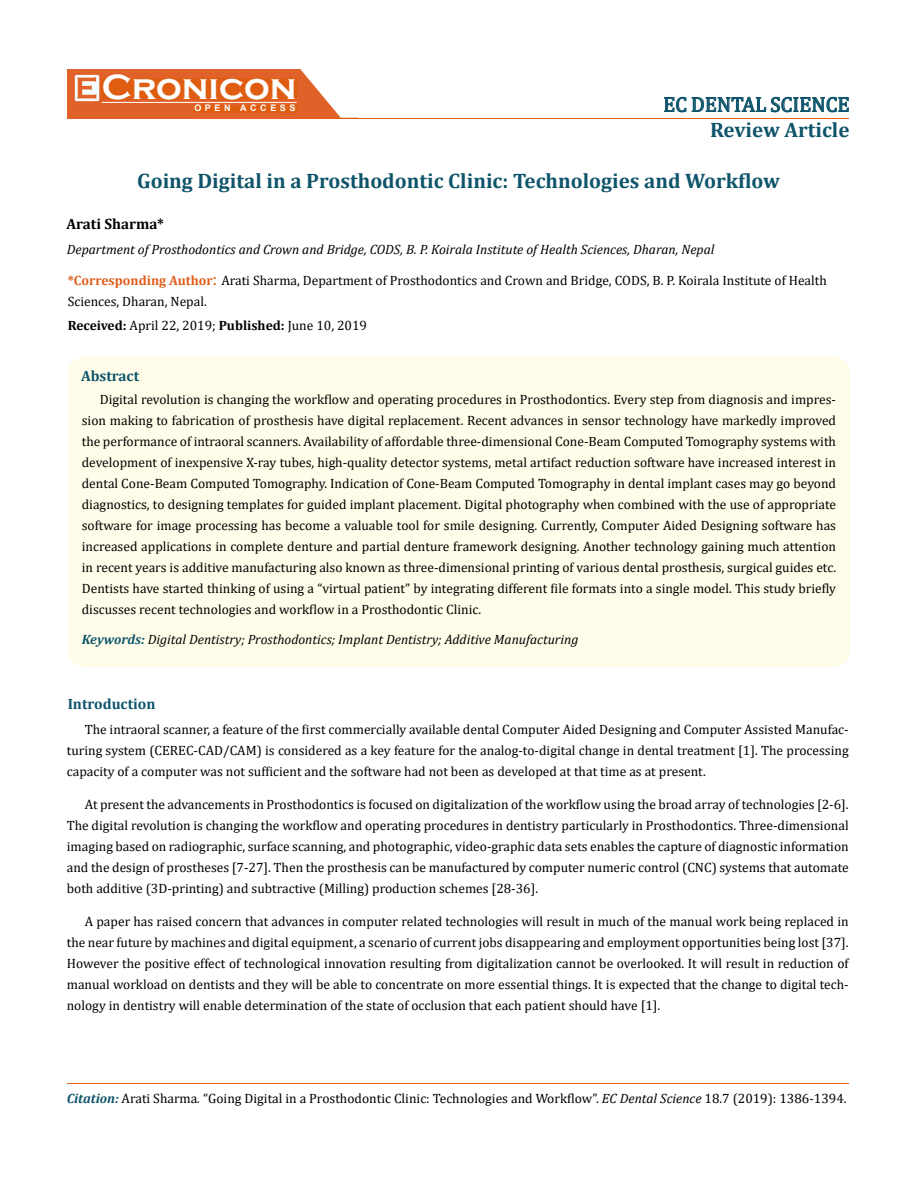
<style>
.page{position:relative;width:917px;height:1190px;background:#fff}
.page>*{position:absolute;margin:0;border:0;box-sizing:border-box;transform-origin:0 0}
.t1{font:700 36px "Copperplate Gothic";color:#fff}
.t2{font:700 21px "Cambria";color:#0e546a}
.t3{font:21px "Cambria";color:#0e546a}
.t4{font:700 15px "Cambria";color:#0e546a}
.t5{font:700 15px "Cambria";color:#000}
.t6{font:13.5px/21px "Cambria";color:#000;text-align:justify}
.t7{font:italic 13.5px "Cambria";color:#000}
.t8{font:700 9px "Arial";letter-spacing:.4em;color:#fff}
.s1{font-weight:700;color:#e05d1a}
.s2{font-size:18px;color:#e05d1a}
.s3{font-weight:700}
.s4{font-weight:700;color:#0e546a}
.s5{font-weight:700;font-style:italic;color:#0e546a}
.s6{font-style:italic}
</style>
<div class="page">
<div style="left:67px;top:70px;width:290px;height:49px;background:#e06228"></div>
<svg style="left:300px;top:69px;width:58px;height:49px"></svg>
<img style="left:75px;top:75px;width:24px;height:26px">
<div style="left:102px;top:79px;width:195px;height:21px;background:#df5d11"></div>
<div style="left:194px;top:105px;width:103px;height:7px;background:#df5d11"></div>
<svg style="left:663px;top:97px;width:186px;height:15px"></svg>
<hr style="left:102px;top:102px;width:194px;height:1px;background:#fff">
<hr style="left:279px;top:118px;width:569px;height:1px;background:#e05d1a">
<hr style="left:67px;top:1083px;width:781px;height:1px;background:#e05d1a">
<div style="left:68px;top:357px;width:782px;height:310px;background:#fffde9;border-radius:18px"></div>
<h1 class="t1" style="left:102px;top:68px;width:196px">Cronicon</h1>
<p class="t8" style="left:194px;top:102px;width:103px">OPEN ACCESS</p>
<h2 class="t3" style="left:663px;top:92px;width:188px">EC DENTAL SCIENCE</h2>
<h2 class="t2" style="left:710px;top:115px;width:141px">Review Article</h2>
<h2 class="t2" style="left:137px;top:166px;width:644px">Going Digital in a Prosthodontic Clinic: Technologies and Workflow</h2>
<p class="t5" style="left:66px;top:213px;width:99px">Arati Sharma*</p>
<p class="t7" style="left:67px;top:240px;width:649px">Department of Prosthodontics and Crown and Bridge, CODS, B. P. Koirala Institute of Health Sciences, Dharan, Nepal</p>
<p class="t6" style="left:68px;top:270px;width:760px"><span class="s1">*Corresponding Author</span><span class="s2">:</span> Arati Sharma, Department of Prosthodontics and Crown and Bridge, CODS, B. P. Koirala Institute of Health<br>Sciences, Dharan, Nepal.</p>
<p class="t6" style="left:68px;top:315px;width:301px"><span class="s3">Received:</span> April 22, 2019; <span class="s3">Published:</span> June 10, 2019</p>
<p class="t4" style="left:81px;top:365px;width:60px">Abstract</p>
<p class="t6" style="left:82px;top:388px;width:755px;text-indent:18px">Digital revolution is changing the workflow and operating procedures in Prosthodontics. Every step from diagnosis and impres&shy;sion making to fabrication of prosthesis have digital replacement. Recent advances in sensor technology have markedly improved the performance of intraoral scanners. Availability of affordable three-dimensional Cone-Beam Computed Tomography systems with development of inexpensive X-ray tubes, high-quality detector systems, metal artifact reduction software have increased interest in dental Cone-Beam Computed Tomography. Indication of Cone-Beam Computed Tomography in dental implant cases may go beyond diagnostics, to designing templates for guided implant placement. Digital photography when combined with the use of appropriate software for image processing has become a valuable tool for smile designing. Currently, Computer Aided Designing software has increased applications in complete denture and partial denture framework designing. Another technology gaining much attention in recent years is additive manufacturing also known as three-dimensional printing of various dental prosthesis, surgical guides etc.<br>Dentists have started thinking of using a “virtual patient” by integrating different file formats into a single model. This study briefly discusses recent technologies and workflow in a Prosthodontic Clinic.</p>
<p class="t7" style="left:82px;top:629px;width:498px"><span class="s4">Keywords:</span> Digital Dentistry; Prosthodontics; Implant Dentistry; Additive Manufacturing</p>
<p class="t4" style="left:68px;top:693px;width:89px">Introduction</p>
<p class="t6" style="left:67px;top:718px;width:783px;text-indent:18px">The intraoral scanner, a feature of the first commercially available dental Computer Aided Designing and Computer Assisted Manufac&shy;turing system (CEREC-CAD/CAM) is considered as a key feature for the analog-to-digital change in dental treatment [1]. The processing capacity of a computer was not sufficient and the software had not been as developed at that time as at present.</p>
<p class="t6" style="left:67px;top:793px;width:783px;text-indent:18px">At present the advancements in Prosthodontics is focused on digitalization of the workflow using the broad array of technologies [2-6].<br>The digital revolution is changing the workflow and operating procedures in dentistry particularly in Prosthodontics. Three-dimensional imaging based on radiographic, surface scanning, and photographic, video-graphic data sets enables the capture of diagnostic information and the design of prostheses [7-27]. Then the prosthesis can be manufactured by computer numeric control (CNC) systems that automate both additive (3D-printing) and subtractive (Milling) production schemes [28-36].</p>
<p class="t6" style="left:67px;top:910px;width:783px;text-indent:18px">A paper has raised concern that advances in computer related technologies will result in much of the manual work being replaced in the near future by machines and digital equipment, a scenario of current jobs disappearing and employment opportunities being lost [37].<br>However the positive effect of technological innovation resulting from digitalization cannot be overlooked. It will result in reduction of manual workload on dentists and they will be able to concentrate on more essential things. It is expected that the change to digital tech&shy;nology in dentistry will enable determination of the state of occlusion that each patient should have [1].</p>
<p class="t6" style="left:67px;top:1088px;width:781px"><span class="s5">Citation:</span> Arati Sharma<span class="s6">.</span> “Going Digital in a Prosthodontic Clinic: Technologies and Workflow”. <span class="s6">EC Dental Science</span> 18.7 (2019): 1386-1394.</p>
</div>
